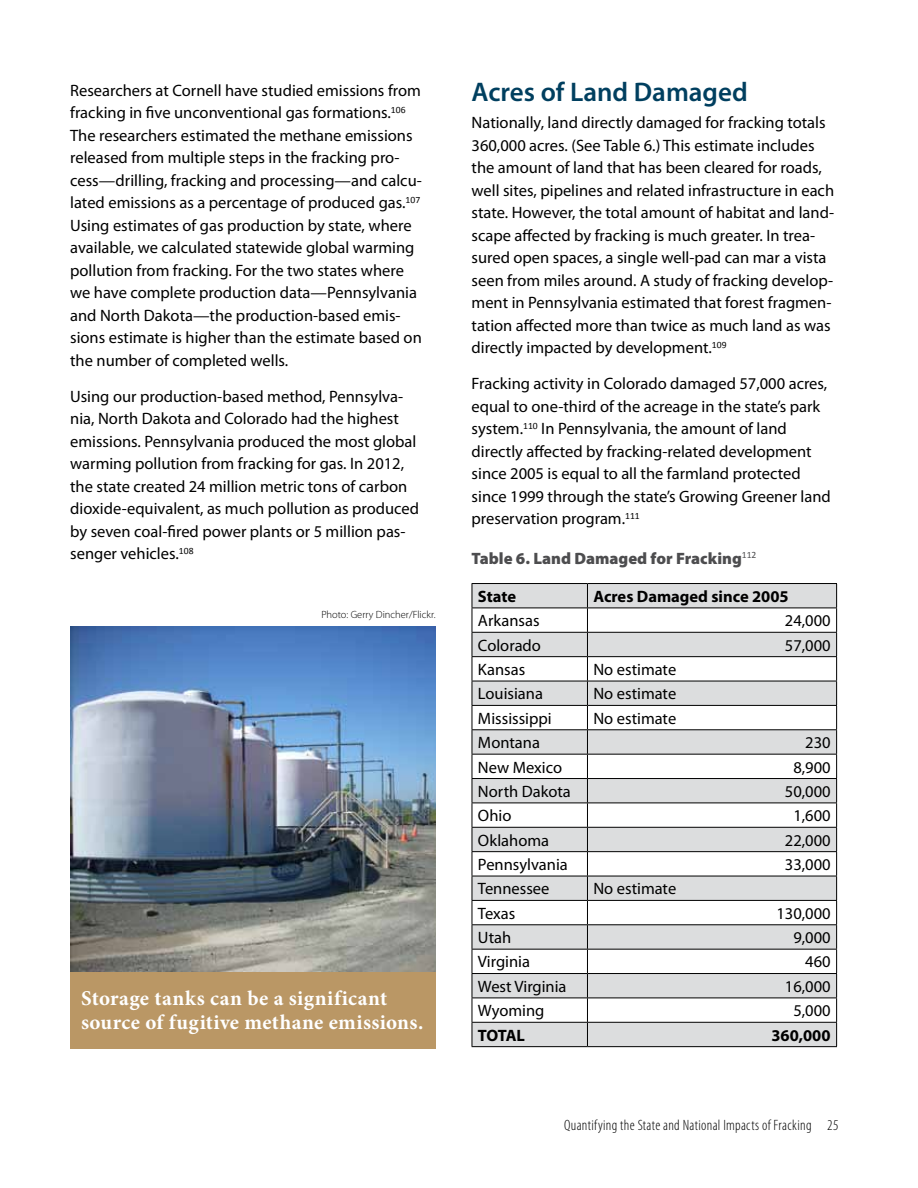
<style>
.page{position:relative;width:918px;height:1188px;background:#fff}
.page>*{position:absolute;margin:0;border:0;box-sizing:border-box;transform-origin:0 0}
.t1{font:600 27px "Myriad Pro";color:#003f5f}
.t2{font:700 21px/24px "Minion Pro";letter-spacing:.02em;color:#fff}
.t3{font:16.5px/22.5px "Myriad Pro";color:#000}
.t4{font:700 16.5px "Myriad Pro";color:#000}
.t5{font:900 16.5px "Myriad Pro";color:#4d4d4f}
.t6{font:300 condensed 15px "Myriad Pro";letter-spacing:.02em;color:#000}
.t7{font:300 10.5px "Myriad Pro";color:#000}
</style>
<div class="page">
<div style="left:70px;top:972px;width:366px;height:76px;background:#ba9765"></div>
<svg style="left:473px;top:584px;width:363px;height:462px;fill:#dcddde"></svg>
<hr style="left:472px;top:583px;width:115px;height:1px;background:#000">
<hr style="left:587px;top:583px;width:250px;height:1px;background:#000">
<svg style="left:472px;top:584px;width:1px;height:462px"></svg>
<hr style="left:472px;top:608px;width:115px;height:1px;background:#000">
<hr style="left:587px;top:608px;width:250px;height:1px;background:#000">
<hr style="left:472px;top:632px;width:115px;height:1px;background:#000">
<hr style="left:587px;top:632px;width:250px;height:1px;background:#000">
<hr style="left:472px;top:656px;width:115px;height:1px;background:#000">
<hr style="left:587px;top:656px;width:250px;height:1px;background:#000">
<hr style="left:472px;top:681px;width:115px;height:1px;background:#000">
<hr style="left:587px;top:681px;width:250px;height:1px;background:#000">
<hr style="left:472px;top:705px;width:115px;height:1px;background:#000">
<hr style="left:587px;top:705px;width:250px;height:1px;background:#000">
<hr style="left:472px;top:729px;width:115px;height:1px;background:#000">
<hr style="left:587px;top:729px;width:250px;height:1px;background:#000">
<hr style="left:472px;top:754px;width:115px;height:1px;background:#000">
<hr style="left:587px;top:754px;width:250px;height:1px;background:#000">
<hr style="left:472px;top:778px;width:115px;height:1px;background:#000">
<hr style="left:587px;top:778px;width:250px;height:1px;background:#000">
<hr style="left:472px;top:803px;width:115px;height:1px;background:#000">
<hr style="left:587px;top:803px;width:250px;height:1px;background:#000">
<hr style="left:472px;top:827px;width:115px;height:1px;background:#000">
<hr style="left:587px;top:827px;width:250px;height:1px;background:#000">
<hr style="left:472px;top:851px;width:115px;height:1px;background:#000">
<hr style="left:587px;top:851px;width:250px;height:1px;background:#000">
<hr style="left:472px;top:876px;width:115px;height:1px;background:#000">
<hr style="left:587px;top:876px;width:250px;height:1px;background:#000">
<hr style="left:472px;top:900px;width:115px;height:1px;background:#000">
<hr style="left:587px;top:900px;width:250px;height:1px;background:#000">
<hr style="left:472px;top:924px;width:115px;height:1px;background:#000">
<hr style="left:587px;top:924px;width:250px;height:1px;background:#000">
<hr style="left:472px;top:949px;width:115px;height:1px;background:#000">
<hr style="left:587px;top:949px;width:250px;height:1px;background:#000">
<hr style="left:472px;top:973px;width:115px;height:1px;background:#000">
<hr style="left:587px;top:973px;width:250px;height:1px;background:#000">
<hr style="left:472px;top:998px;width:115px;height:1px;background:#000">
<hr style="left:587px;top:998px;width:250px;height:1px;background:#000">
<hr style="left:472px;top:1022px;width:115px;height:1px;background:#000">
<hr style="left:587px;top:1022px;width:250px;height:1px;background:#000">
<hr style="left:472px;top:1046px;width:115px;height:1px;background:#000">
<hr style="left:587px;top:1046px;width:250px;height:1px;background:#000">
<svg style="left:587px;top:584px;width:1px;height:462px"></svg>
<svg style="left:836px;top:584px;width:1px;height:462px"></svg>
<img style="left:70px;top:626px;width:366px;height:346px">
<p class="t3" style="left:70px;top:79px;width:353px">Researchers at Cornell have studied emissions from fracking in five unconventional gas formations.<sup>106<br></sup>The researchers estimated the methane emissions released from multiple steps in the fracking pro&shy;cess—drilling, fracking and processing—and calcu&shy;lated emissions as a percentage of produced gas.<sup>107<br></sup>Using estimates of gas production by state, where available, we calculated statewide global warming pollution from fracking. For the two states where we have complete production data—Pennsylvania and North Dakota—the production-based emis&shy;sions estimate is higher than the estimate based on the number of completed wells.</p>
<p class="t3" style="left:70px;top:385px;width:350px">Using our production-based method, Pennsylva&shy;nia, North Dakota and Colorado had the highest emissions. Pennsylvania produced the most global warming pollution from fracking for gas. In 2012, the state created 24 million metric tons of carbon dioxide-equivalent, as much pollution as produced by seven coal-fired power plants or 5 million pas&shy;senger vehicles.<sup>108</sup></p>
<p class="t7" style="left:321px;top:609px;width:116px">Photo: Gerry Dincher/Flickr.</p>
<p class="t2" style="left:81px;top:986px;width:344px">Storage tanks can be a significant source of fugitive methane emissions.</p>
<h1 class="t1" style="left:472px;top:75px;width:278px">Acres of Land Damaged</h1>
<p class="t3" style="left:472px;top:111px;width:364px">Nationally, land directly damaged for fracking totals 360,000 acres. (See Table 6.) This estimate includes the amount of land that has been cleared for roads, well sites, pipelines and related infrastructure in each state. However, the total amount of habitat and land&shy;scape affected by fracking is much greater. In trea&shy;sured open spaces, a single well-pad can mar a vista seen from miles around. A study of fracking develop&shy;ment in Pennsylvania estimated that forest fragmen&shy;tation affected more than twice as much land as was directly impacted by development.<sup>109</sup></p>
<p class="t3" style="left:472px;top:372px;width:361px">Fracking activity in Colorado damaged 57,000 acres, equal to one-third of the acreage in the state’s park system.<sup>110</sup> In Pennsylvania, the amount of land directly affected by fracking-related development since 2005 is equal to all the farmland protected since 1999 through the state’s Growing Greener land preservation program.<sup>111</sup></p>
<p class="t5" style="left:472px;top:549px;width:286px">Table 6. Land Damaged for Fracking<sup>112</sup></p>
<p class="t4" style="left:478px;top:586px;width:40px">State</p>
<p class="t4" style="left:593px;top:586px;width:197px">Acres Damaged since 2005</p>
<p class="t3" style="left:478px;top:609px;width:63px">Arkansas</p>
<p class="t3" style="left:785px;top:609px;width:47px">24,000</p>
<p class="t3" style="left:478px;top:634px;width:65px">Colorado</p>
<p class="t3" style="left:785px;top:634px;width:47px">57,000</p>
<p class="t3" style="left:478px;top:658px;width:49px">Kansas</p>
<p class="t3" style="left:593px;top:658px;width:84px">No estimate</p>
<p class="t3" style="left:478px;top:682px;width:67px">Louisiana</p>
<p class="t3" style="left:593px;top:682px;width:84px">No estimate</p>
<p class="t3" style="left:478px;top:707px;width:75px">Mississippi</p>
<p class="t3" style="left:593px;top:707px;width:84px">No estimate</p>
<p class="t3" style="left:478px;top:731px;width:64px">Montana</p>
<p class="t3" style="left:805px;top:731px;width:27px">230</p>
<p class="t3" style="left:478px;top:755px;width:86px">New Mexico</p>
<p class="t3" style="left:793px;top:755px;width:39px">8,900</p>
<p class="t3" style="left:478px;top:780px;width:94px">North Dakota</p>
<p class="t3" style="left:785px;top:780px;width:47px">50,000</p>
<p class="t3" style="left:478px;top:804px;width:35px">Ohio</p>
<p class="t3" style="left:793px;top:804px;width:39px">1,600</p>
<p class="t3" style="left:478px;top:829px;width:73px">Oklahoma</p>
<p class="t3" style="left:785px;top:829px;width:47px">22,000</p>
<p class="t3" style="left:478px;top:853px;width:91px">Pennsylvania</p>
<p class="t3" style="left:785px;top:853px;width:47px">33,000</p>
<p class="t3" style="left:478px;top:877px;width:73px">Tennessee</p>
<p class="t3" style="left:593px;top:877px;width:84px">No estimate</p>
<p class="t3" style="left:478px;top:902px;width:39px">Texas</p>
<p class="t3" style="left:776px;top:902px;width:56px">130,000</p>
<p class="t3" style="left:478px;top:926px;width:35px">Utah</p>
<p class="t3" style="left:793px;top:926px;width:39px">9,000</p>
<p class="t3" style="left:478px;top:950px;width:54px">Virginia</p>
<p class="t3" style="left:805px;top:950px;width:27px">460</p>
<p class="t3" style="left:478px;top:975px;width:90px">West Virginia</p>
<p class="t3" style="left:785px;top:975px;width:47px">16,000</p>
<p class="t3" style="left:478px;top:999px;width:68px">Wyoming</p>
<p class="t3" style="left:793px;top:999px;width:39px">5,000</p>
<p class="t4" style="left:478px;top:1024px;width:49px">TOTAL</p>
<p class="t4" style="left:771px;top:1024px;width:61px">360,000</p>
<p class="t6" style="left:564px;top:1117px;width:276px">Quantifying the State and National Impacts of Fracking 25</p>
</div>
